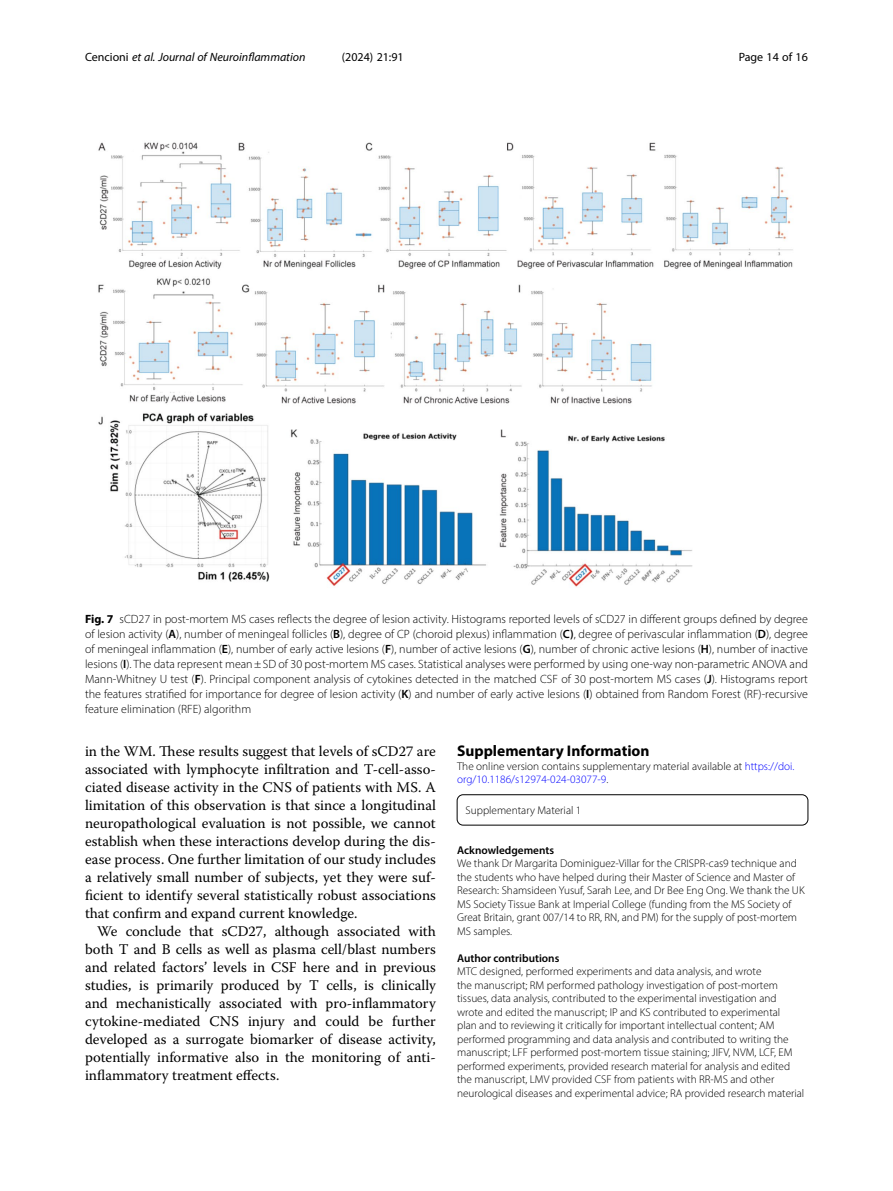
<style>
.page{position:relative;width:893px;height:1191px;background:#fff}
.page>*{position:absolute;margin:0;border:0;box-sizing:border-box;transform-origin:0 0}
.Head_1{font:700 15.45px "Myriad Pro";color:#000}
.Body_Text_Indent{font:14.7px/18px "Warnock Pro";color:#000;text-align:justify}
.Figure_Caption{font:300 12px/15px "Myriad Pro";color:#000;text-align:justify}
.t1{font:italic 12px "Myriad Pro";color:#000}
.t2{font:12px "Myriad Pro";color:#000}
.Author_Contribution{font:300 11.25px/13.5px "Myriad Pro";color:#000}
.Acknowledgements{font:300 11.25px/13.5px "Myriad Pro";color:#000}
.Article_Note_ESM{font:300 11.25px/13.5px "Myriad Pro";color:#000}
.Endmatter_Heading{font:600 11.25px "Myriad Pro";color:#000}
.Additional_File_Info{font:300 11.25px "Myriad Pro";color:#000}
.s1{font-style:normal}
.s2{font-weight:700}
.s3{font-weight:600}
.s4{color:#00f}
</style>
<div class="page">
<div style="left:457px;top:794px;width:351px;height:31px;border:1px solid #000;border-radius:6px"></div>
<img style="left:98px;top:142px;width:695px;height:445px">
<p class="t1" style="left:85px;top:50px;width:222px"><span class="s1">Cencioni</span> et al. Journal of Neuroinflammation</p>
<p class="t2" style="left:342px;top:50px;width:63px">(2024) 21:91</p>
<p class="t2" style="left:739px;top:50px;width:71px">Page 14 of 16</p>
<p class="Figure_Caption" style="left:85px;top:611px;width:724px"><span class="s2">Fig. 7</span> sCD27 in post-mortem MS cases reflects the degree of lesion activity. Histograms reported levels of sCD27 in different groups defined by degree of lesion activity (<span class="s3">A</span>), number of meningeal follicles (<span class="s3">B</span>), degree of CP (choroid plexus) inflammation (<span class="s3">C)</span>, degree of perivascular inflammation (<span class="s3">D</span>), degree of meningeal inflammation (<span class="s3">E</span>), number of early active lesions (<span class="s3">F</span>), number of active lesions (<span class="s3">G</span>), number of chronic active lesions (<span class="s3">H</span>), number of inactive lesions (<span class="s3">I</span>). The data represent mean±SD of 30 post-mortem MS cases. Statistical analyses were performed by using one-way non-parametric ANOVA and Mann-Whitney U test (<span class="s3">F</span>). Principal component analysis of cytokines detected in the matched CSF of 30 post-mortem MS cases (<span class="s3">J</span>). Histograms report the features stratified for importance for degree of lesion activity (<span class="s3">K</span>) and number of early active lesions (<span class="s3">I</span>) obtained from Random Forest (RF)-recursive feature elimination (RFE) algorithm</p>
<p class="Body_Text_Indent" style="left:85px;top:742px;width:352px">in the WM. These results suggest that levels of sCD27 are associated with lymphocyte infiltration and T-cell-asso&shy;ciated disease activity in the CNS of patients with MS. A limitation of this observation is that since a longitudinal neuropathological evaluation is not possible, we cannot establish when these interactions develop during the dis&shy;ease process. One further limitation of our study includes a relatively small number of subjects, yet they were suf&shy;ficient to identify several statistically robust associations that confirm and expand current knowledge.</p>
<p class="Body_Text_Indent" style="left:85px;top:922px;width:352px;text-indent:12px">We conclude that sCD27, although associated with both T and B cells as well as plasma cell/blast numbers and related factors’ levels in CSF here and in previous studies, is primarily produced by T cells, is clinically and mechanistically associated with pro-inflammatory cytokine-mediated CNS injury and could be further developed as a surrogate biomarker of disease activity, potentially informative also in the monitoring of anti&shy;inflammatory treatment effects.</p>
<p class="Head_1" style="left:457px;top:741px;width:194px">Supplementary Information</p>
<p class="Article_Note_ESM" style="left:457px;top:759px;width:339px">The online version contains supplementary material available at <span class="s4">https://doi. org/10.1186/s12974-024-03077-9</span>.</p>
<p class="Additional_File_Info" style="left:466px;top:803px;width:117px">Supplementary Material 1</p>
<p class="Endmatter_Heading" style="left:457px;top:842px;width:98px">Acknowledgements</p>
<p class="Acknowledgements" style="left:457px;top:856px;width:349px">We thank Dr Margarita Dominiguez-Villar for the CRISPR-cas9 technique and the students who have helped during their Master of Science and Master of Research: Shamsideen Yusuf, Sarah Lee, and Dr Bee Eng Ong. We thank the UK MS Society Tissue Bank at Imperial College (funding from the MS Society of Great Britain, grant 007/14 to RR, RN, and PM) for the supply of post-mortem MS samples.</p>
<p class="Endmatter_Heading" style="left:457px;top:950px;width:104px">Author contributions</p>
<p class="Author_Contribution" style="left:457px;top:964px;width:349px">MTC designed, performed experiments and data analysis, and wrote<br>the manuscript; RM performed pathology investigation of post-mortem tissues, data analysis, contributed to the experimental investigation and wrote and edited the manuscript; IP and KS contributed to experimental<br>plan and to reviewing it critically for important intellectual content; AM performed programming and data analysis and contributed to writing the manuscript; LFF performed post-mortem tissue staining; JIFV, NVM, LCF, EM performed experiments, provided research material for analysis and edited the manuscript, LMV provided CSF from patients with RR-MS and other neurological diseases and experimental advice; RA provided research material</p>
</div>
